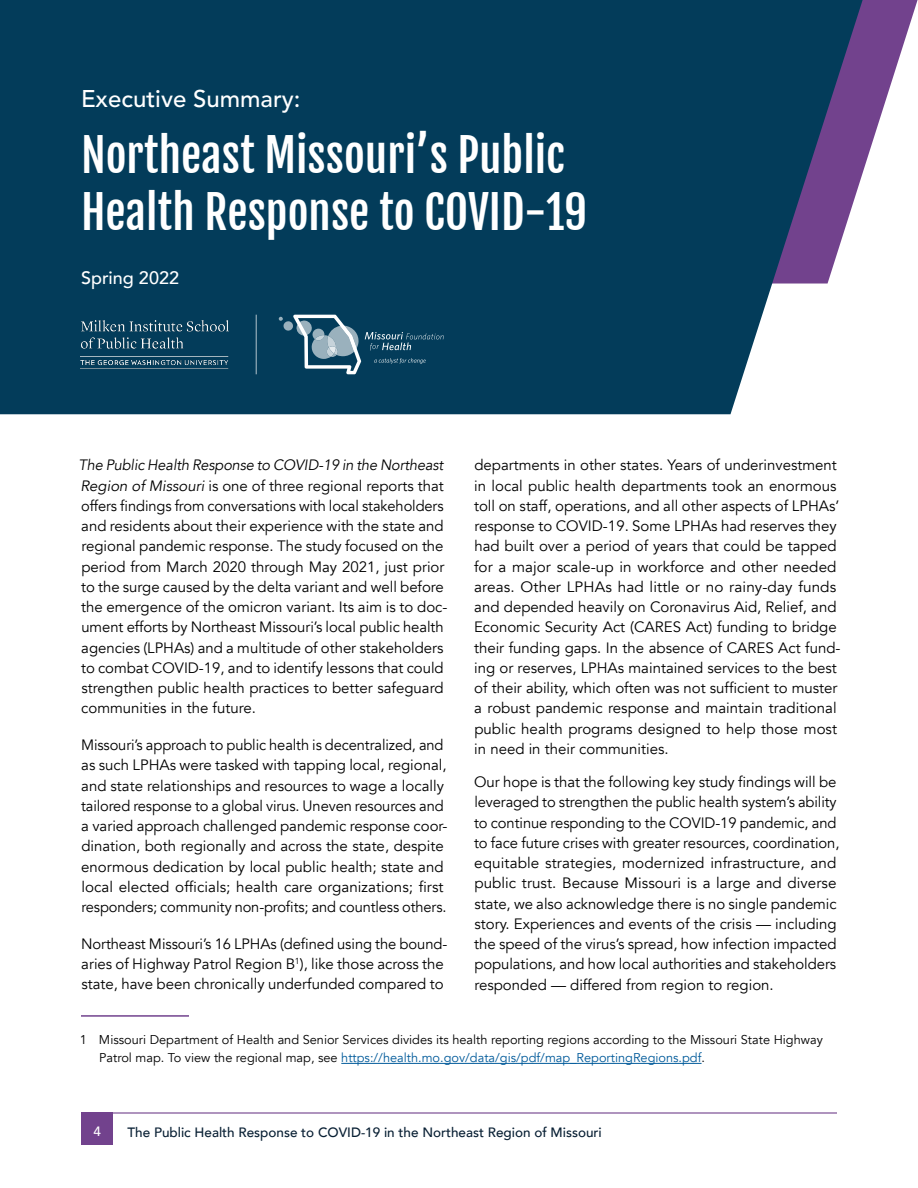
<style>
.page{position:relative;width:918px;height:1188px;background:#fff}
.page>*{position:absolute;margin:0;border:0;box-sizing:border-box;transform-origin:0 0}
.t1{font:45px/57px "Fjalla One";color:#fff}
.t2{font:500 24px "Avenir LT Std";color:#fff}
.t3{font:500 18px "Avenir";color:#fff}
.t4{font:15px/20.2px "Avenir";color:#000}
.t5{font:500 13.5px "Avenir";color:#081f33}
.t6{font:500 13.5px "Avenir";color:#fff}
.t7{font:12.75px/18px "Avenir";color:#000}
.s1{font-style:italic}
.s2{color:#005a9a}
</style>
<div class="page">
<div style="left:81px;top:1112px;width:32px;height:33px;background:#72428d"></div>
<hr style="left:81px;top:1112px;width:756px;height:2px;background:#72428d">
<hr style="left:81px;top:1015px;width:108px;height:2px;background:#72428d">
<hr style="left:341px;top:1063px;width:361px;height:1px;background:#005a9a">
<svg style="left:863px;top:0;width:55px;height:172px"></svg>
<svg style="left:0;top:0;width:863px;height:414px;background:#124563"></svg>
<hr style="left:256px;top:315px;width:1px;height:59px;background:#fff">
<svg style="left:279px;top:317px;width:4px;height:4px"></svg>
<svg style="left:283px;top:321px;width:10px;height:10px"></svg>
<svg style="left:293px;top:315px;width:151px;height:59px;background:#336179"></svg>
<img style="left:81px;top:321px;width:148px;height:48px">
<h2 class="t2" style="left:81px;top:85px;width:221px">Executive Summary:</h2>
<h1 class="t1" style="left:81px;top:126px;width:508px">Northeast Missouri’s Public<br>Health Response to COVID-19</h1>
<p class="t3" style="left:81px;top:262px;width:100px">Spring 2022</p>
<p class="t4" style="left:79px;top:455px;width:370px"><span class="s1">The Public Health Response to COVID-19 in the Northeast Region of Missouri</span> is one of three regional reports that offers findings from conversations with local stakeholders and residents about their experience with the state and regional pandemic response. The study focused on the period from March 2020 through May 2021, just prior to the surge caused by the delta variant and well before the emergence of the omicron variant. Its aim is to doc&shy;ument efforts by Northeast Missouri’s local public health agencies (LPHAs) and a multitude of other stakeholders to combat COVID-19, and to identify lessons that could strengthen public health practices to better safeguard communities in the future.</p>
<p class="t4" style="left:81px;top:735px;width:368px">Missouri’s approach to public health is decentralized, and as such LPHAs were tasked with tapping local, regional, and state relationships and resources to wage a locally tailored response to a global virus. Uneven resources and a varied approach challenged pandemic response coor&shy;dination, both regionally and across the state, despite enormous dedication by local public health; state and local elected officials; health care organizations; first responders; community non-profits; and countless others.</p>
<p class="t4" style="left:81px;top:934px;width:368px">Northeast Missouri’s 16 LPHAs (defined using the bound&shy;aries of Highway Patrol Region B<sup>1</sup>), like those across the state, have been chronically underfunded compared to</p>
<p class="t4" style="left:474px;top:455px;width:368px">departments in other states. Years of underinvestment in local public health departments took an enormous toll on staff, operations, and all other aspects of LPHAs’ response to COVID-19. Some LPHAs had reserves they had built over a period of years that could be tapped for a major scale-up in workforce and other needed areas. Other LPHAs had little or no rainy-day funds and depended heavily on Coronavirus Aid, Relief, and Economic Security Act (CARES Act) funding to bridge their funding gaps. In the absence of CARES Act fund&shy;ing or reserves, LPHAs maintained services to the best of their ability, which often was not sufficient to muster a robust pandemic response and maintain traditional public health programs designed to help those most in need in their communities.</p>
<p class="t4" style="left:474px;top:772px;width:367px">Our hope is that the following key study findings will be leveraged to strengthen the public health system’s ability to continue responding to the COVID-19 pandemic, and to face future crises with greater resources, coordination, equitable strategies, modernized infrastructure, and public trust. Because Missouri is a large and diverse state, we also acknowledge there is no single pandemic story. Experiences and events of the crisis — including the speed of the virus’s spread, how infection impacted populations, and how local authorities and stakeholders responded — differed from region to region.</p>
<p class="t7" style="left:99px;top:1031px;width:725px;text-indent:-20px">1 Missouri Department of Health and Senior Services divides its health reporting regions according to the Missouri State Highway<br>Patrol map. To view the regional map, see <span class="s2">https://health.mo.gov/data/gis/pdf/map_ReportingRegions.pdf</span>.</p>
<p class="t6" style="left:93px;top:1119px;width:9px">4</p>
<p class="t5" style="left:127px;top:1121px;width:476px">The Public Health Response to COVID-19 in the Northeast Region of Missouri</p>
</div>
